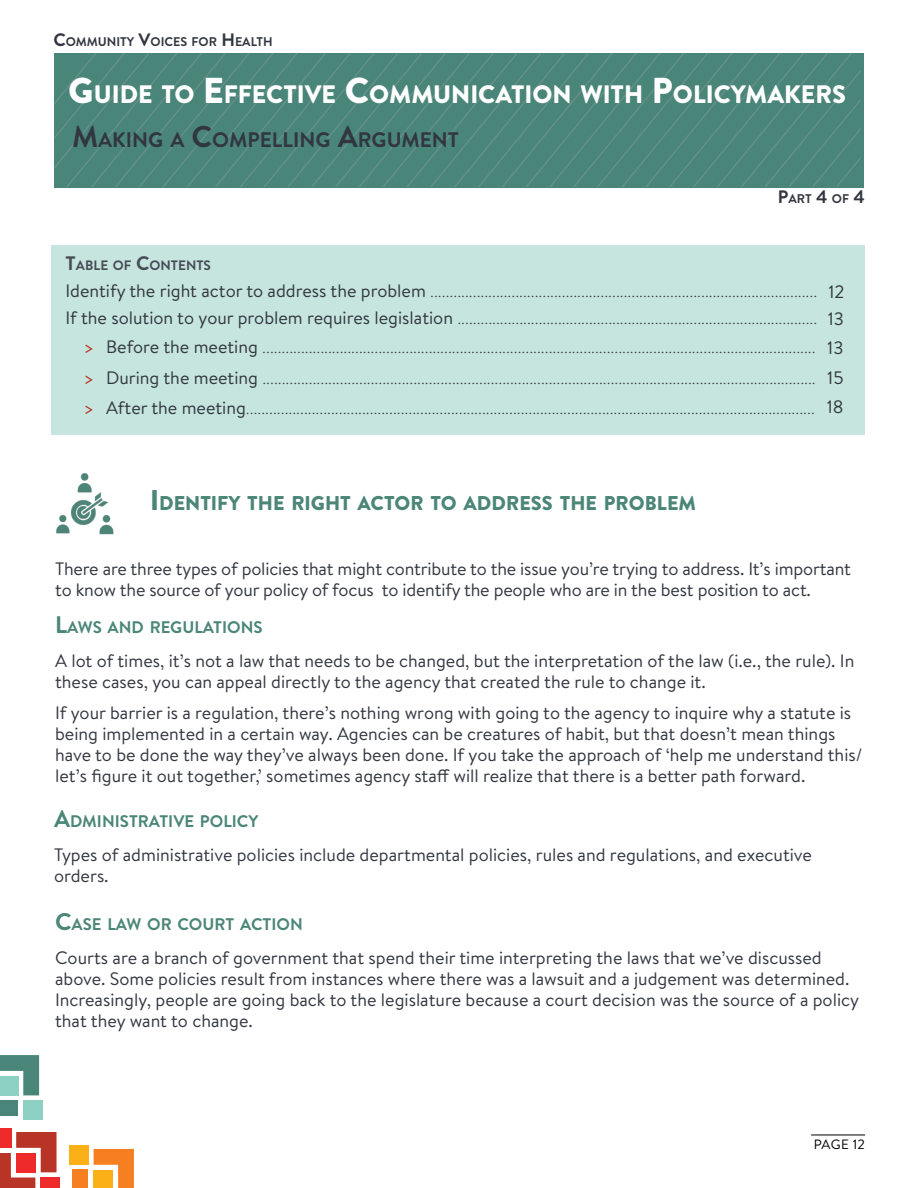
<style>
.page{position:relative;width:918px;height:1188px;background:#fff}
.page>*{position:absolute;margin:0;border:0;box-sizing:border-box;transform-origin:0 0}
.t1{font:900 25.2px "Brandon Text";color:#fff}
.t2{font:700 21px "Brandon Text";color:#323640}
.Heading_1_Green{font:900 19.95px "Brandon Text";color:#4b8678}
.Paragraph{font:18px/21px "Brandon Text";color:#323640}
.t3{font:300 18px "Brandon Text";color:#323640}
.Heading_2_Green{font:700 16.8px "Brandon Text";color:#4b8678}
.t4{font:700 13.65px "Brandon Text";color:#474b55}
.t5{font:13.5px "Brandon Text";letter-spacing:.01em;color:#000}
.t6{font:700 12.6px "Brandon Text";color:#323640}
.s1{font-size:18px}
.s2{font-size:36px}
.s3{font-size:30px}
.s4{font-size:19.5px}
.s5{font-weight:400}
.s6{font-weight:400;color:#b73426}
.s7{font-size:28.5px}
.s8{font-size:24px}
</style>
<div class="page">
<svg style="left:54px;top:53px;width:807px;height:134px;background:#4b8579"></svg>
<svg style="left:0;top:1132px;width:57px;height:56px"></svg>
<div style="left:16px;top:1153px;width:19px;height:19px;background:#ee2a2b"></div>
<div style="left:0;top:1128px;width:11px;height:20px;background:#ee2a2b"></div>
<div style="left:41px;top:1178px;width:19px;height:10px;background:#ee2a2b"></div>
<div style="left:0;top:1101px;width:18px;height:15px;background:#498578"></div>
<svg style="left:0;top:1055px;width:39px;height:40px"></svg>
<div style="left:0;top:1076px;width:18px;height:20px;background:#8dd1c4"></div>
<div style="left:23px;top:1101px;width:20px;height:19px;background:#8dd1c4"></div>
<div style="left:72px;top:1170px;width:16px;height:18px;background:#f57f21"></div>
<svg style="left:94px;top:1149px;width:40px;height:39px"></svg>
<div style="left:94px;top:1170px;width:19px;height:18px;background:#fbb017"></div>
<div style="left:69px;top:1145px;width:20px;height:20px;background:#fbb017"></div>
<img style="left:56px;top:473px;width:58px;height:62px">
<div style="left:52px;top:245px;width:813px;height:190px;background:#c5e5de"></div>
<hr style="left:811px;top:1135px;width:54px;height:1px;background:#000">
<p class="t6" style="left:53px;top:33px;width:219px"><span class="s1">C</span>OMMUNITY <span class="s1">V</span>OICES FOR <span class="s1">H</span>EALTH</p>
<p class="t1" style="left:68px;top:76px;width:779px"><span class="s2">G</span>UIDE TO <span class="s2">E</span> FFECTIVE <span class="s2">C</span>OMMUNICATION WITH <span class="s2">P</span>OLICYMAKERS</p>
<p class="t2" style="left:72px;top:125px;width:389px"><span class="s3">M</span>AKING A <span class="s3">C</span>OMPELLING <span class="s3">A</span>RGUMENT</p>
<p class="t6" style="left:778px;top:190px;width:89px"><span class="s1">P</span>ART <span class="s1">4</span> OF <span class="s1">4</span></p>
<p class="t4" style="left:66px;top:256px;width:147px"><span class="s4">T</span>ABLE OF <span class="s4">C</span>ONTENTS</p>
<p class="t3" style="left:66px;top:279px;width:753px"><span class="s5">Identify the right actor to address the problem</span> ....................................................................................................</p>
<p class="t3" style="left:66px;top:306px;width:753px"><span class="s5">If the solution to your problem requires legislation</span> .............................................................................................</p>
<p class="t3" style="left:84px;top:334px;width:734px"><span class="s6">&gt;</span> <span class="s5">Before the meeting</span> ...............................................................................................................................................</p>
<p class="t3" style="left:84px;top:365px;width:734px"><span class="s6">&gt;</span> <span class="s5">During the meeting</span> ...............................................................................................................................................</p>
<p class="t3" style="left:84px;top:396px;width:733px"><span class="s6">&gt;</span> <span class="s5">After the meeting</span>...................................................................................................................................................</p>
<p class="Paragraph" style="left:828px;top:280px;width:18px">12</p>
<p class="Paragraph" style="left:828px;top:307px;width:18px">13</p>
<p class="Paragraph" style="left:827px;top:336px;width:18px">13</p>
<p class="Paragraph" style="left:827px;top:367px;width:18px">15</p>
<p class="Paragraph" style="left:827px;top:396px;width:18px">18</p>
<p class="Heading_1_Green" style="left:150px;top:489px;width:548px"><span class="s7">I</span> DENTIFY THE RIGHT ACTOR TO ADDRESS THE PROBLEM</p>
<p class="Paragraph" style="left:55px;top:558px;width:797px">There are three types of policies that might contribute to the issue you’re trying to address. It’s important to know the source of your policy of focus to identify the people who are in the best position to act.</p>
<p class="Heading_2_Green" style="left:55px;top:615px;width:209px"><span class="s8">L</span>AWS AND REGULATIONS</p>
<p class="Paragraph" style="left:55px;top:650px;width:801px">A lot of times, it’s not a law that needs to be changed, but the interpretation of the law (i.e., the rule). In these cases, you can appeal directly to the agency that created the rule to change it.</p>
<p class="Paragraph" style="left:55px;top:702px;width:809px">If your barrier is a regulation, there’s nothing wrong with going to the agency to inquire why a statute is being implemented in a certain way. Agencies can be creatures of habit, but that doesn’t mean things have to be done the way they’ve always been done. If you take the approach of ‘help me understand this/ let’s figure it out together,’ sometimes agency staff will realize that there is a better path forward.</p>
<p class="Heading_2_Green" style="left:54px;top:809px;width:206px"><span class="s8">A</span>DMINISTRATIVE POLICY</p>
<p class="Paragraph" style="left:54px;top:844px;width:760px">Types of administrative policies include departmental policies, rules and regulations, and executive orders.</p>
<p class="Heading_2_Green" style="left:55px;top:912px;width:249px"><span class="s8">C</span>ASE LAW OR COURT ACTION</p>
<p class="Paragraph" style="left:55px;top:947px;width:806px">Courts are a branch of government that spend their time interpreting the laws that we’ve discussed above. Some policies result from instances where there was a lawsuit and a judgement was determined.<br>Increasingly, people are going back to the legislature because a court decision was the source of a policy that they want to change.</p>
<p class="t5" style="left:814px;top:1135px;width:53px">PAGE 12</p>
</div>
